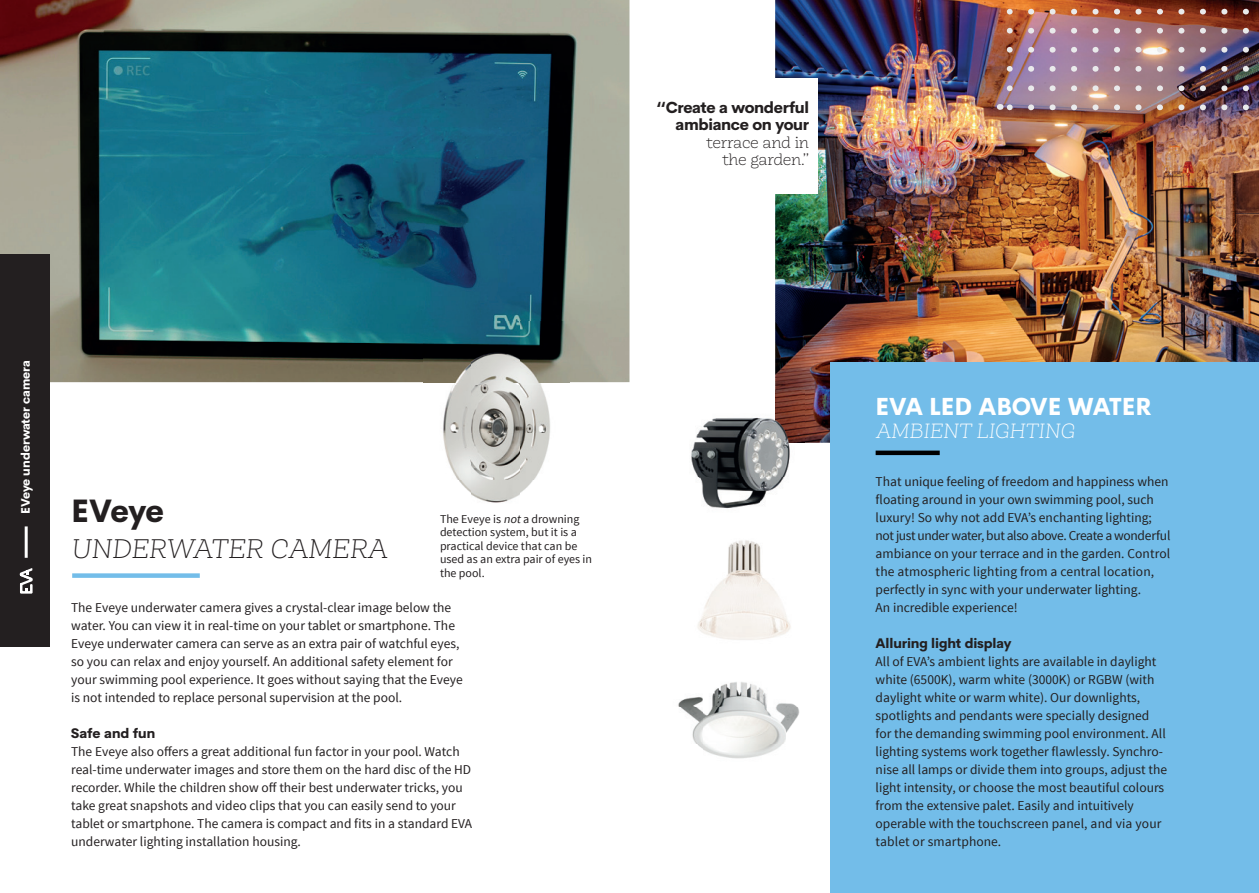
<style>
.page{position:relative;width:1259px;height:893px;background:#fff}
.page>*{position:absolute;margin:0;border:0;box-sizing:border-box;transform-origin:0 0}
.t1{font:800 31.5px "Cerebri Sans";letter-spacing:-.02em;color:#231f20}
.t2{font:200 25.5px "Monroe";color:#231f20}
.t3{font:800 24px "Cerebri Sans";color:#fff}
.t4{font:200 19.5px "Monroe";color:#fff}
.t5{font:800 15.6px/17.1px "Cerebri Sans";letter-spacing:-.02em;color:#231f20;text-align:right}
.t6{font:200 15.6px/17.1px "Monroe";letter-spacing:-.02em;color:#231f20;text-align:right}
.t7{font:13.5px/18px "Source Sans Pro";color:#231f20}
.t8{font:800 13.5px "Cerebri Sans";letter-spacing:-.01em;color:#231f20}
.t9{font:800 13.5px "Cerebri Sans Pro";color:#231f20}
.t10{font:12px/13.5px "Source Sans Pro";color:#231f20}
.t11{font:800 12px "Cerebri Sans";color:#fff}
.s1{font-style:italic}
</style>
<div class="page">
<img style="left:0;top:0;width:629px;height:382px">
<div style="left:72px;top:573px;width:128px;height:5px;background:#73bde9"></div>
<img style="left:423px;top:321px;width:147px;height:182px">
<img style="left:775px;top:0;width:484px;height:443px">
<div style="left:656px;top:78px;width:162px;height:115px;background:#fff"></div>
<div style="left:830px;top:362px;width:429px;height:531px;background:#73bde9"></div>
<img style="left:698px;top:417px;width:77px;height:17px">
<img style="left:691px;top:434px;width:99px;height:75px">
<img style="left:775px;top:391px;width:30px;height:52px">
<img style="left:697px;top:540px;width:94px;height:100px">
<img style="left:678px;top:682px;width:122px;height:77px">
<img style="left:993px;top:0;width:266px;height:110px">
<div style="left:0;top:254px;width:50px;height:392px;background:#231f20"></div>
<hr style="left:25px;top:526px;width:3px;height:32px;background:#fff">
<svg style="left:20px;top:568px;width:13px;height:26px"></svg>
<hr style="left:875px;top:451px;width:64px;height:4px;background:#000">
<p class="t5" style="left:657px;top:98px;width:154px">‘‘Create a wonderful ambiance on your</p>
<p class="t6" style="left:706px;top:134px;width:105px">terrace and in the garden.’’</p>
<p class="t11" style="left:16px;top:514px;width:156px;rotate:-90deg">EVeye underwater camera</p>
<h1 class="t1" style="left:71px;top:485px;width:94px">EVeye</h1>
<h2 class="t2" style="left:71px;top:534px;width:322px">UNDERWATER CAMERA</h2>
<p class="t10" style="left:440px;top:512px;width:154px">The Eveye is <span class="s1">not</span>a drowning detection system, but it is a practical device that can be used as an extra pair of eyes in the pool.</p>
<p class="t7" style="left:71px;top:599px;width:393px">The Eveye underwater camera gives a crystal-clear image below the water. You can view it in real-time on your tablet or smartphone. The Eveye underwater camera can serve as an extra pair of watchful eyes, so you can relax and enjoy yourself. An additional safety element for your swimming pool experience. It goes without saying that the Eveye is not intended to replace personal supervision at the pool.</p>
<p class="t9" style="left:71px;top:723px;width:86px">Safe and fun</p>
<p class="t7" style="left:71px;top:743px;width:402px">The Eveye also offers a great additional fun factor in your pool. Watch real-time underwater images and store them on the hard disc of the HD recorder. While the children show off their best underwater tricks, you take great snapshots and video clips that you can easily send to your tablet or smartphone. The camera is compact and fits in a standard EVA underwater lighting installation housing.</p>
<h3 class="t3" style="left:875px;top:386px;width:278px">EVA LED ABOVE WATER</h3>
<h3 class="t4" style="left:875px;top:420px;width:204px">AMBIENT LIGHTING</h3>
<p class="t7" style="left:875px;top:473px;width:297px">That unique feeling of freedom and happiness when floating around in your own swimming pool, such luxury! So why not add EVA’s enchanting lighting; not just under water, but also above. Create a wonderful ambiance on your terrace and in the garden. Control the atmospheric lighting from a central location, perfectly in sync with your underwater lighting.<br>An incredible experience!</p>
<p class="t8" style="left:875px;top:632px;width:137px">Alluring light display</p>
<p class="t7" style="left:875px;top:653px;width:293px">All of EVA’s ambient lights are available in daylight white (6500K), warm white (3000K) or RGBW (with daylight white or warm white). Our downlights, spotlights and pendants were specially designed for the demanding swimming pool environment. All lighting systems work together flawlessly. Synchro&shy;nise all lamps or divide them into groups, adjust the light intensity, or choose the most beautiful colours from the extensive palet. Easily and intuitively operable with the touchscreen panel, and via your tablet or smartphone.</p>
</div>
